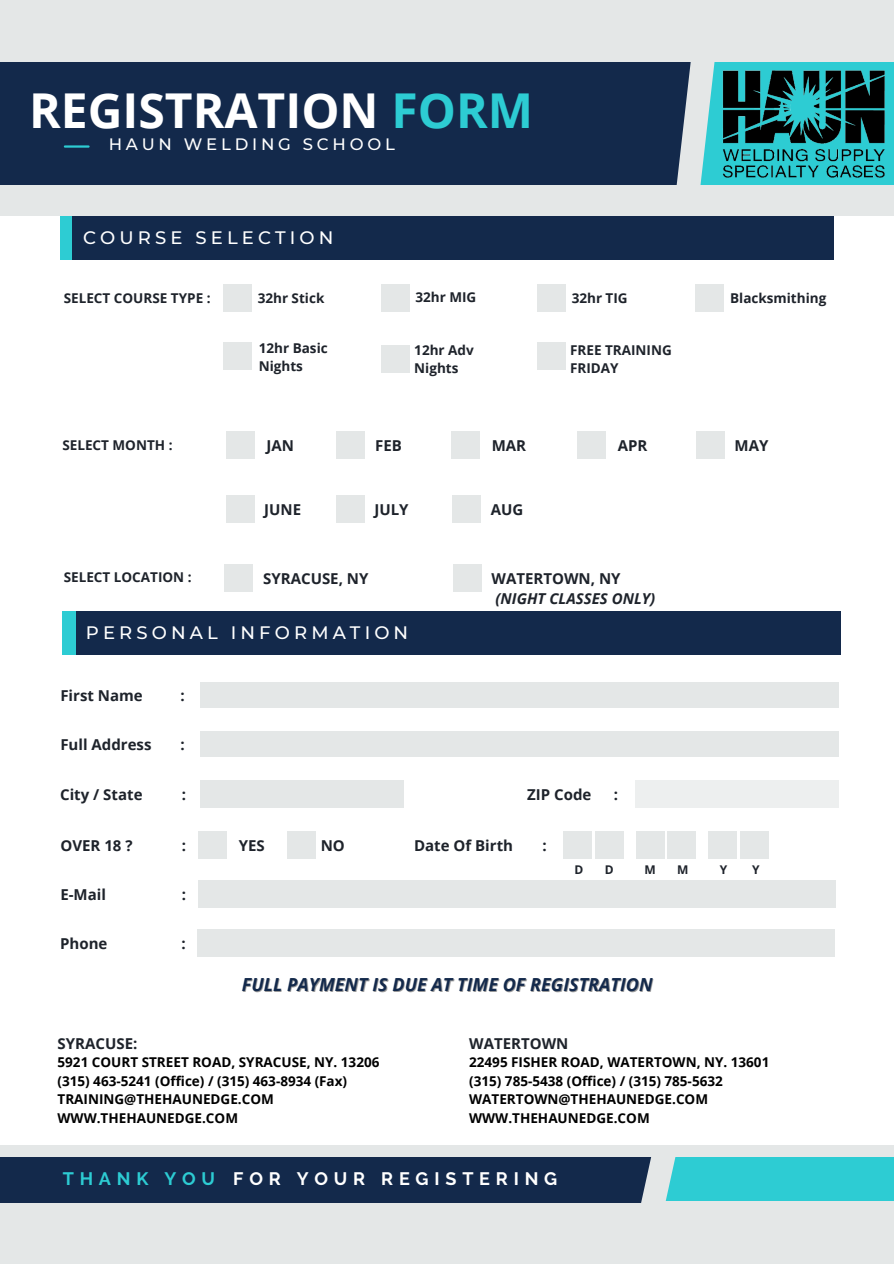
<style>
.page{position:relative;width:894px;height:1264px;background:#fff}
.page>*{position:absolute;margin:0;border:0;box-sizing:border-box;transform-origin:0 0}
.t1{font:700 48px "Open Sans";color:#fff}
.t2{font:italic 700 18px "Open Sans";color:#13294b}
.t3{font:500 18px "Montserrat";letter-spacing:.23em;color:#fff}
.t4{font:700 18px "Raleway";letter-spacing:.32em;color:#fff}
.t5{font:700 18px "Raleway";letter-spacing:.32em;color:#2dccd3}
.t6{font:500 16.5px "Montserrat";letter-spacing:.23em;color:#fff}
.t7{font:700 15px "Open Sans";color:#1e232b}
.t8{font:italic 700 15px/20.2px "Open Sans";color:#1e232b}
.t9{font:700 13.5px "Open Sans";color:#000}
.t10{font:700 13.5px/18px "Open Sans";color:#1e232b}
.t11{font:700 12px "Open Sans";color:#1e232b}
.s1{color:#2dccd3}
.s2{font-style:normal}
</style>
<div class="page">
<div style="left:0;top:0;width:893px;height:216px;background:#e4e7e7"></div>
<div style="left:0;top:62px;width:695px;height:123px;background:#13294b"></div>
<hr style="left:65px;top:145px;width:23px;height:3px;background:#2dccd3">
<div style="left:0;top:1144px;width:893px;height:119px;background:#e4e7e7"></div>
<div style="left:0;top:1156px;width:656px;height:45px;background:#13294b"></div>
<div style="left:653px;top:1156px;width:240px;height:44px;background:#2dccd3"></div>
<div style="left:223px;top:284px;width:28px;height:27px;background:#e4e7e7"></div>
<div style="left:381px;top:284px;width:28px;height:27px;background:#e4e7e7"></div>
<div style="left:537px;top:284px;width:28px;height:27px;background:#e4e7e7"></div>
<div style="left:563px;top:831px;width:28px;height:27px;background:#e4e7e7"></div>
<div style="left:595px;top:831px;width:28px;height:27px;background:#e4e7e7"></div>
<div style="left:636px;top:831px;width:28px;height:27px;background:#e4e7e7"></div>
<div style="left:667px;top:831px;width:28px;height:27px;background:#e4e7e7"></div>
<div style="left:707px;top:831px;width:29px;height:27px;background:#e4e7e7"></div>
<div style="left:740px;top:831px;width:28px;height:27px;background:#e4e7e7"></div>
<div style="left:287px;top:831px;width:28px;height:27px;background:#e4e7e7"></div>
<div style="left:198px;top:831px;width:28px;height:27px;background:#e4e7e7"></div>
<div style="left:198px;top:880px;width:637px;height:27px;background:#e4e7e7"></div>
<div style="left:226px;top:431px;width:28px;height:27px;background:#e4e7e7"></div>
<div style="left:336px;top:431px;width:28px;height:27px;background:#e4e7e7"></div>
<div style="left:577px;top:431px;width:28px;height:27px;background:#e4e7e7"></div>
<div style="left:696px;top:431px;width:28px;height:27px;background:#e4e7e7"></div>
<div style="left:634px;top:780px;width:204px;height:27px;background:#edefef"></div>
<div style="left:200px;top:682px;width:638px;height:26px;background:#e4e7e7"></div>
<div style="left:200px;top:731px;width:638px;height:26px;background:#e4e7e7"></div>
<div style="left:199px;top:780px;width:204px;height:27px;background:#e4e7e7"></div>
<div style="left:60px;top:216px;width:18px;height:44px;background:#2dccd3"></div>
<div style="left:72px;top:216px;width:761px;height:44px;background:#13294b"></div>
<div style="left:62px;top:611px;width:31px;height:44px;background:#2dccd3"></div>
<div style="left:76px;top:611px;width:764px;height:44px;background:#13294b"></div>
<div style="left:695px;top:62px;width:198px;height:123px;background:#2dccd3"></div>
<svg style="left:676px;top:62px;width:39px;height:123px"></svg>
<svg style="left:624px;top:1144px;width:68px;height:59px"></svg>
<div style="left:223px;top:343px;width:28px;height:27px;background:#e4e7e7"></div>
<div style="left:381px;top:346px;width:28px;height:27px;background:#e4e7e7"></div>
<div style="left:695px;top:284px;width:28px;height:27px;background:#e4e7e7"></div>
<div style="left:537px;top:343px;width:28px;height:27px;background:#e4e7e7"></div>
<div style="left:451px;top:431px;width:28px;height:27px;background:#e4e7e7"></div>
<div style="left:226px;top:496px;width:28px;height:27px;background:#e4e7e7"></div>
<div style="left:336px;top:496px;width:28px;height:27px;background:#e4e7e7"></div>
<div style="left:452px;top:496px;width:28px;height:27px;background:#e4e7e7"></div>
<div style="left:225px;top:564px;width:28px;height:27px;background:#e4e7e7"></div>
<div style="left:453px;top:564px;width:28px;height:27px;background:#e4e7e7"></div>
<div style="left:197px;top:929px;width:637px;height:27px;background:#e4e7e7"></div>
<img style="left:722px;top:70px;width:163px;height:108px">
<div style="left:789px;top:95px;width:24px;height:24px;background:#2dccd3;border-radius:50%"></div>
<div style="left:798px;top:95px;width:15px;height:15px;background:#2dccd3;border-radius:50%"></div>
<div style="left:801px;top:106px;width:15px;height:8px;background:#2dccd3;border-radius:50%"></div>
<div style="left:798px;top:97px;width:18px;height:9px;background:#2dccd3;border-radius:50%"></div>
<p class="t1" style="left:29px;top:77px;width:505px">REGISTRATION <span class="s1">FORM</span></p>
<p class="t6" style="left:109px;top:134px;width:65px">HAUN</p>
<p class="t6" style="left:184px;top:134px;width:108px">WELDING</p>
<p class="t6" style="left:303px;top:134px;width:93px">SCHOOL</p>
<p class="t3" style="left:83px;top:226px;width:252px">COURSE SELECTION</p>
<p class="t10" style="left:64px;top:288px;width:148px">SELECT COURSE TYPE :</p>
<p class="t10" style="left:258px;top:288px;width:68px">32hr Stick</p>
<p class="t10" style="left:415px;top:288px;width:62px">32hr MIG</p>
<p class="t10" style="left:259px;top:339px;width:70px">12hr Basic<br>Nights</p>
<p class="t10" style="left:414px;top:340px;width:61px">12hr Adv</p>
<p class="t10" style="left:414px;top:358px;width:46px">Nights</p>
<p class="t10" style="left:571px;top:288px;width:57px">32hr TIG</p>
<p class="t10" style="left:730px;top:288px;width:98px">Blacksmithing</p>
<p class="t10" style="left:570px;top:340px;width:103px">FREE TRAINING<br>FRIDAY</p>
<p class="t10" style="left:62px;top:435px;width:112px">SELECT MONTH :</p>
<p class="t7" style="left:491px;top:434px;width:36px">MAR</p>
<p class="t7" style="left:266px;top:434px;width:29px">JAN</p>
<p class="t7" style="left:375px;top:434px;width:28px">FEB</p>
<p class="t7" style="left:617px;top:435px;width:31px">APR</p>
<p class="t7" style="left:734px;top:435px;width:35px">MAY</p>
<p class="t10" style="left:64px;top:568px;width:129px">SELECT LOCATION :</p>
<p class="t7" style="left:264px;top:499px;width:38px">JUNE</p>
<p class="t7" style="left:374px;top:499px;width:36px">JULY</p>
<p class="t7" style="left:490px;top:499px;width:34px">AUG</p>
<p class="t7" style="left:263px;top:567px;width:107px">SYRACUSE, NY</p>
<p class="t8" style="left:491px;top:567px;width:165px"><span class="s2">WATERTOWN, NY </span>(NIGHT CLASSES ONLY)</p>
<p class="t3" style="left:86px;top:621px;width:324px">PERSONAL INFORMATION</p>
<p class="t7" style="left:60px;top:684px;width:84px">First Name</p>
<p class="t7" style="left:60px;top:734px;width:93px">Full Address</p>
<p class="t7" style="left:180px;top:684px;width:6px">:</p>
<p class="t7" style="left:180px;top:734px;width:6px">:</p>
<p class="t7" style="left:60px;top:784px;width:84px">City / State</p>
<p class="t7" style="left:527px;top:783px;width:66px">ZIP Code</p>
<p class="t7" style="left:182px;top:784px;width:6px">:</p>
<p class="t7" style="left:613px;top:784px;width:6px">:</p>
<p class="t7" style="left:60px;top:834px;width:74px">OVER 18 ?</p>
<p class="t7" style="left:238px;top:835px;width:28px">YES</p>
<p class="t7" style="left:320px;top:835px;width:26px">NO</p>
<p class="t7" style="left:182px;top:835px;width:6px">:</p>
<p class="t7" style="left:182px;top:883px;width:6px">:</p>
<p class="t7" style="left:60px;top:883px;width:47px">E-Mail</p>
<p class="t7" style="left:60px;top:932px;width:49px">Phone</p>
<p class="t7" style="left:181px;top:932px;width:6px">:</p>
<p class="t7" style="left:414px;top:834px;width:100px">Date Of Birth</p>
<p class="t7" style="left:542px;top:834px;width:6px">:</p>
<p class="t11" style="left:574px;top:861px;width:10px">D</p>
<p class="t11" style="left:604px;top:861px;width:10px">D</p>
<p class="t11" style="left:644px;top:861px;width:13px">M</p>
<p class="t11" style="left:676px;top:861px;width:13px">M</p>
<p class="t11" style="left:719px;top:861px;width:9px">Y</p>
<p class="t11" style="left:752px;top:861px;width:9px">Y</p>
<p class="t2" style="left:242px;top:971px;width:412px">FULL PAYMENT IS DUE AT TIME OF REGISTRATION</p>
<p class="t7" style="left:469px;top:1032px;width:101px">WATERTOWN</p>
<p class="t9" style="left:469px;top:1052px;width:301px">22495 FISHER ROAD, WATERTOWN, NY. 13601</p>
<p class="t9" style="left:469px;top:1071px;width:255px">(315) 785-5438 (Office) / (315) 785-5632</p>
<p class="t9" style="left:469px;top:1108px;width:182px">WWW.THEHAUNEDGE.COM</p>
<p class="t7" style="left:58px;top:1032px;width:81px">SYRACUSE:</p>
<p class="t9" style="left:58px;top:1052px;width:323px">5921 COURT STREET ROAD, SYRACUSE, NY. 13206</p>
<p class="t9" style="left:58px;top:1071px;width:291px">(315) 463-5241 (Office) / (315) 463-8934 (Fax)</p>
<p class="t9" style="left:58px;top:1108px;width:182px">WWW.THEHAUNEDGE.COM</p>
<p class="t9" style="left:58px;top:1089px;width:218px">TRAINING@THEHAUNEDGE.COM</p>
<p class="t9" style="left:469px;top:1089px;width:240px">WATERTOWN@THEHAUNEDGE.COM</p>
<p class="t5" style="left:63px;top:1167px;width:154px">THANK YOU</p>
<p class="t4" style="left:233px;top:1167px;width:325px">FOR YOUR REGISTERING</p>
</div>
